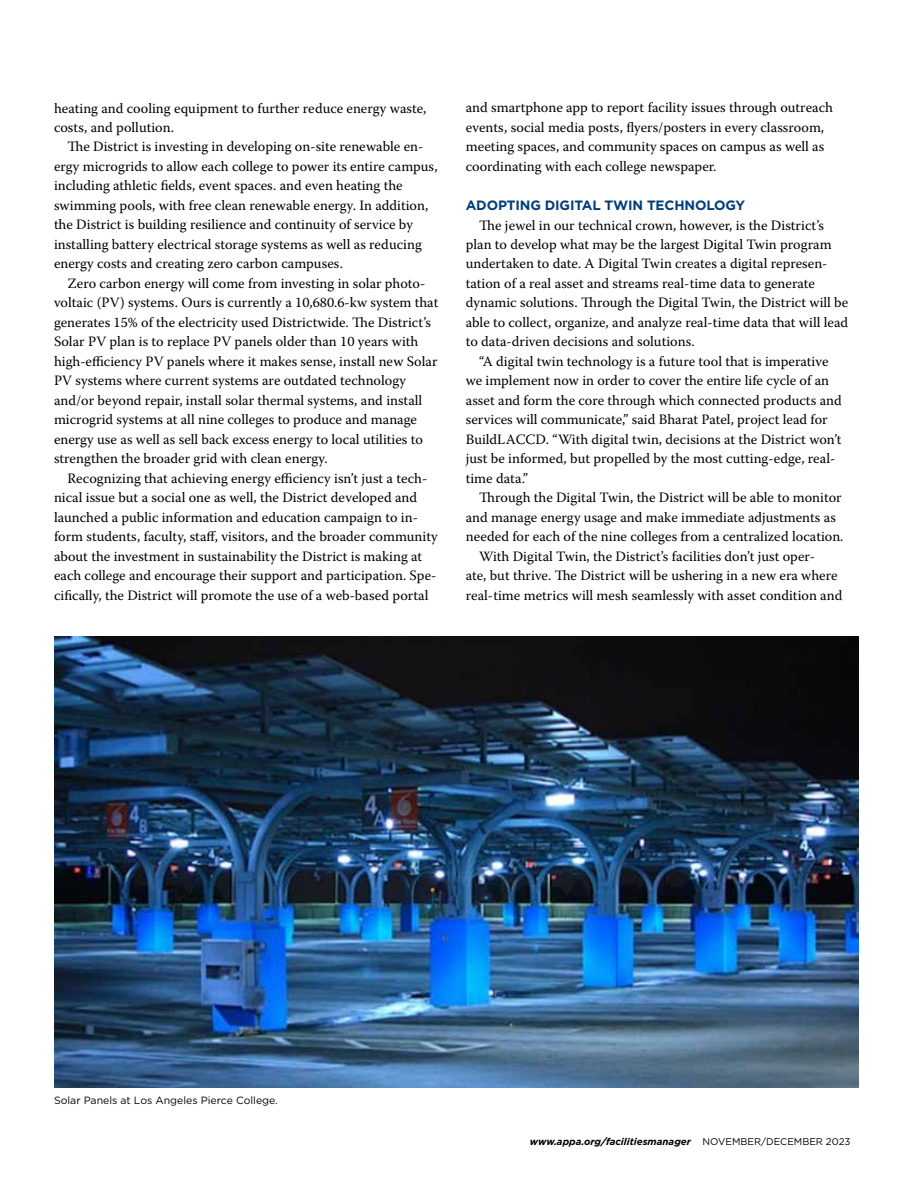
<style>
.page{position:relative;width:918px;height:1188px;background:#fff}
.page>*{position:absolute;margin:0;border:0;box-sizing:border-box;transform-origin:0 0}
.t1{font:14.25px/19.5px "Warnock Pro";color:#000}
.t2{font:700 13.5px "Gotham";letter-spacing:-.01em;color:#003d79}
.t3{font:10.5px "Gotham";color:#000}
.t4{font:italic 700 9.75px "Gotham";color:#000}
.s1{font-weight:400;font-style:normal}
</style>
<div class="page">
<img style="left:54px;top:636px;width:804px;height:451px">
<p class="t1" style="left:54px;top:98px;width:374px">heating and cooling equipment to further reduce energy waste, costs, and pollution.</p>
<p class="t1" style="left:54px;top:137px;width:385px;text-indent:13px">The District is investing in developing on-site renewable en&shy;ergy microgrids to allow each college to power its entire campus, including athletic fields, event spaces. and even heating the swimming pools, with free clean renewable energy. In addition, the District is building resilience and continuity of service by installing battery electrical storage systems as well as reducing energy costs and creating zero carbon campuses.</p>
<p class="t1" style="left:54px;top:273px;width:386px;text-indent:13px">Zero carbon energy will come from investing in solar photo&shy;voltaic (PV) systems. Ours is currently a 10,680.6-kw system that generates 15% of the electricity used Districtwide. The District’s Solar PV plan is to replace PV panels older than 10 years with high-efficiency PV panels where it makes sense, install new Solar PV systems where current systems are outdated technology and/or beyond repair, install solar thermal systems, and install microgrid systems at all nine colleges to produce and manage energy use as well as sell back excess energy to local utilities to strengthen the broader grid with clean energy.</p>
<p class="t1" style="left:54px;top:468px;width:385px;text-indent:13px">Recognizing that achieving energy efficiency isn’t just a tech&shy;nical issue but a social one as well, the District developed and launched a public information and education campaign to in&shy;form students, faculty, staff, visitors, and the broader community about the investment in sustainability the District is making at each college and encourage their support and participation. Spe&shy;cifically, the District will promote the use of a web-based portal</p>
<p class="t1" style="left:466px;top:98px;width:369px">and smartphone app to report facility issues through outreach events, social media posts, flyers/posters in every classroom, meeting spaces, and community spaces on campus as well as coordinating with each college newspaper.</p>
<p class="t2" style="left:466px;top:196px;width:281px">ADOPTING DIGITAL TWIN TECHNOLOGY</p>
<p class="t1" style="left:466px;top:215px;width:384px;text-indent:13px">The jewel in our technical crown, however, is the District’s plan to develop what may be the largest Digital Twin program undertaken to date. A Digital Twin creates a digital represen&shy;tation of a real asset and streams real-time data to generate dynamic solutions. Through the Digital Twin, the District will be able to collect, organize, and analyze real-time data that will lead to data-driven decisions and solutions.</p>
<p class="t1" style="left:466px;top:351px;width:378px;text-indent:13px">“A digital twin technology is a future tool that is imperative we implement now in order to cover the entire life cycle of an asset and form the core through which connected products and services will communicate,” said Bharat Patel, project lead for BuildLACCD. “With digital twin, decisions at the District won’t just be informed, but propelled by the most cutting-edge, real&shy;time data.”</p>
<p class="t1" style="left:479px;top:488px;width:364px">Through the Digital Twin, the District will be able to monitor</p>
<p class="t1" style="left:466px;top:507px;width:372px">and manage energy usage and make immediate adjustments as</p>
<p class="t1" style="left:466px;top:527px;width:379px">needed for each of the nine colleges from a centralized location.</p>
<p class="t1" style="left:479px;top:546px;width:337px">With Digital Twin, the District’s facilities don’t just oper-</p>
<p class="t1" style="left:466px;top:566px;width:373px">ate, but thrive. The District will be ushering in a new era where</p>
<p class="t1" style="left:466px;top:585px;width:378px">real-time metrics will mesh seamlessly with asset condition and</p>
<p class="t3" style="left:54px;top:1094px;width:225px">Solar Panels at Los Angeles Pierce College.</p>
<p class="t4" style="left:530px;top:1136px;width:322px">www.appa.org/facilitiesmanager <span class="s1">NOVEMBER/DECEMBER 2023</span></p>
</div>
